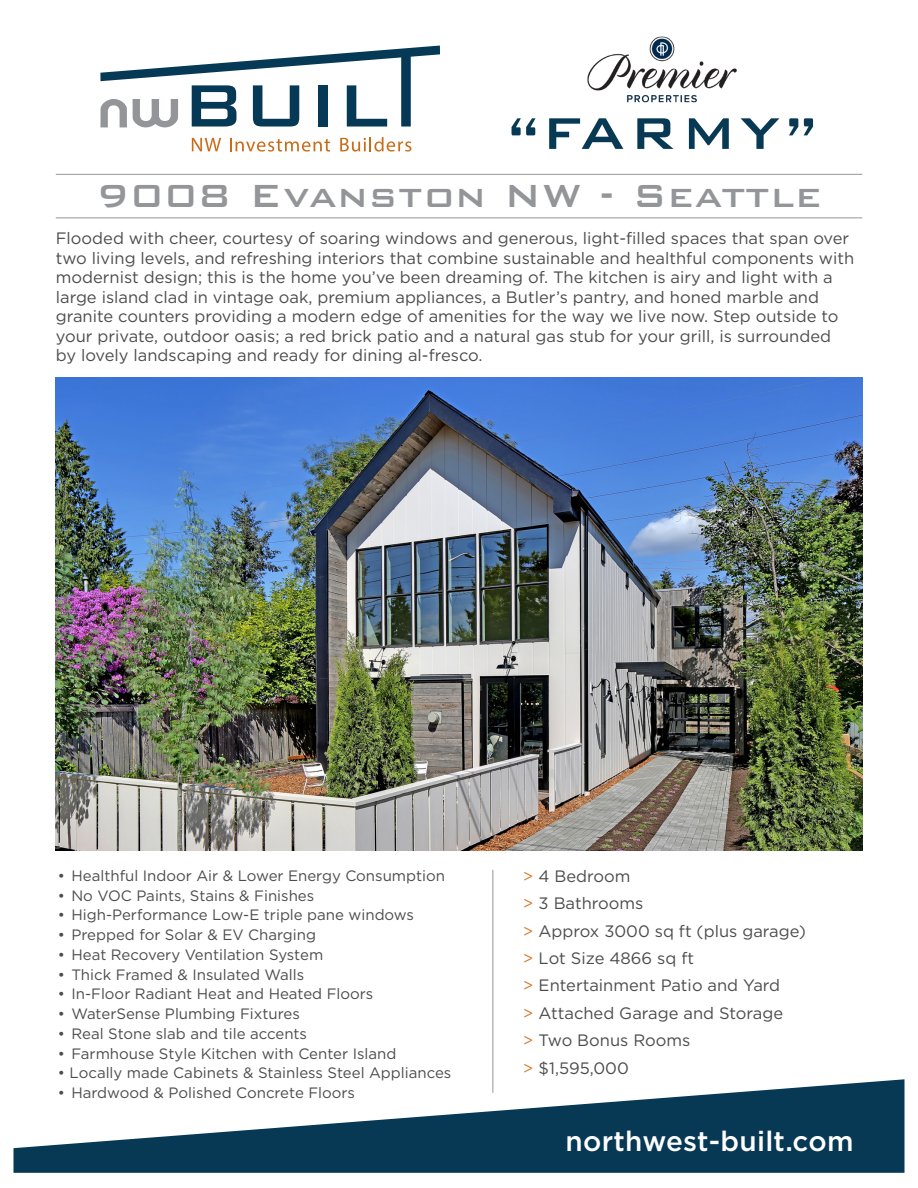
<style>
.page{position:relative;width:918px;height:1188px;background:#fff}
.page>*{position:absolute;margin:0;border:0;box-sizing:border-box;transform-origin:0 0}
.t1{font:500 59.25px "Bank Gothic BT";letter-spacing:.07em;color:#073955}
.t2{font:500 42.75px "Bank Gothic BT";letter-spacing:.02em;color:#939598}
.t3{font:500 27.9px "Gotham";letter-spacing:.01em;color:#fff}
.t4{font:16.5px/19.5px "Gotham";color:#4b4c4d}
.t5{font:15px "Gotham";color:#4b4c4d}
.s1{color:#d27d34}
</style>
<div class="page">
<img style="left:56px;top:378px;width:806px;height:472px">
<svg style="left:14px;top:1079px;width:890px;height:94px;fill:#073955"></svg>
<hr style="left:56px;top:174px;width:806px;height:1px;background:#939598">
<hr style="left:56px;top:218px;width:806px;height:1px;background:#939598">
<hr style="left:493px;top:870px;width:1px;height:223px;background:#939598">
<svg style="left:100px;top:46px;width:340px;height:81px"></svg>
<svg style="left:192px;top:138px;width:29px;height:13px"></svg>
<svg style="left:230px;top:138px;width:100px;height:14px"></svg>
<svg style="left:340px;top:137px;width:71px;height:15px"></svg>
<img style="left:587px;top:36px;width:150px;height:67px">
<p class="t1" style="left:506px;top:101px;width:314px">“FARMY”</p>
<p class="t2" style="left:97px;top:173px;width:726px">9008 Evanston NW - Seattle</p>
<p class="t4" style="left:56px;top:228px;width:800px">Flooded with cheer, courtesy of soaring windows and generous, light-filled spaces that span over two living levels, and refreshing interiors that combine sustainable and healthful components with modernist design; this is the home you’ve been dreaming of. The kitchen is airy and light with a large island clad in vintage oak, premium appliances, a Butler’s pantry, and honed marble and granite counters providing a modern edge of amenities for the way we live now. Step outside to your private, outdoor oasis; a red brick patio and a natural gas stub for your grill, is surrounded by lovely landscaping and ready for dining al-fresco.</p>
<p class="t5" style="left:58px;top:867px;width:389px">• Healthful Indoor Air &amp; Lower Energy Consumption</p>
<p class="t5" style="left:58px;top:887px;width:258px">• No VOC Paints, Stains &amp; Finishes</p>
<p class="t5" style="left:58px;top:907px;width:358px">• High-Performance Low-E triple pane windows</p>
<p class="t5" style="left:58px;top:927px;width:260px">• Prepped for Solar &amp; EV Charging</p>
<p class="t5" style="left:58px;top:946px;width:267px">• Heat Recovery Ventilation System</p>
<p class="t5" style="left:58px;top:966px;width:248px">• Thick Framed &amp; Insulated Walls</p>
<p class="t5" style="left:58px;top:986px;width:317px">• In-Floor Radiant Heat and Heated Floors</p>
<p class="t5" style="left:58px;top:1005px;width:243px">• WaterSense Plumbing Fixtures</p>
<p class="t5" style="left:58px;top:1025px;width:251px">• Real Stone slab and tile accents</p>
<p class="t5" style="left:58px;top:1045px;width:340px">• Farmhouse Style Kitchen with Center Island</p>
<p class="t5" style="left:58px;top:1065px;width:395px">• Locally made Cabinets &amp; Stainless Steel Appliances</p>
<p class="t5" style="left:58px;top:1084px;width:299px">• Hardwood &amp; Polished Concrete Floors</p>
<p class="t4" style="left:523px;top:866px;width:109px"><span class="s1">&gt;</span> 4 Bedroom</p>
<p class="t4" style="left:523px;top:893px;width:122px"><span class="s1">&gt;</span> 3 Bathrooms</p>
<p class="t4" style="left:523px;top:921px;width:285px"><span class="s1">&gt;</span> Approx 3000 sq ft (plus garage)</p>
<p class="t4" style="left:523px;top:948px;width:173px"><span class="s1">&gt;</span> Lot Size 4866 sq ft</p>
<p class="t4" style="left:523px;top:976px;width:259px"><span class="s1">&gt;</span> Entertainment Patio and Yard</p>
<p class="t4" style="left:523px;top:1003px;width:262px"><span class="s1">&gt;</span> Attached Garage and Storage</p>
<p class="t4" style="left:523px;top:1030px;width:169px"><span class="s1">&gt;</span> Two Bonus Rooms</p>
<p class="t4" style="left:523px;top:1058px;width:108px"><span class="s1">&gt;</span> $1,595,000</p>
<p class="t3" style="left:566px;top:1125px;width:289px">northwest-built.com</p>
</div>
